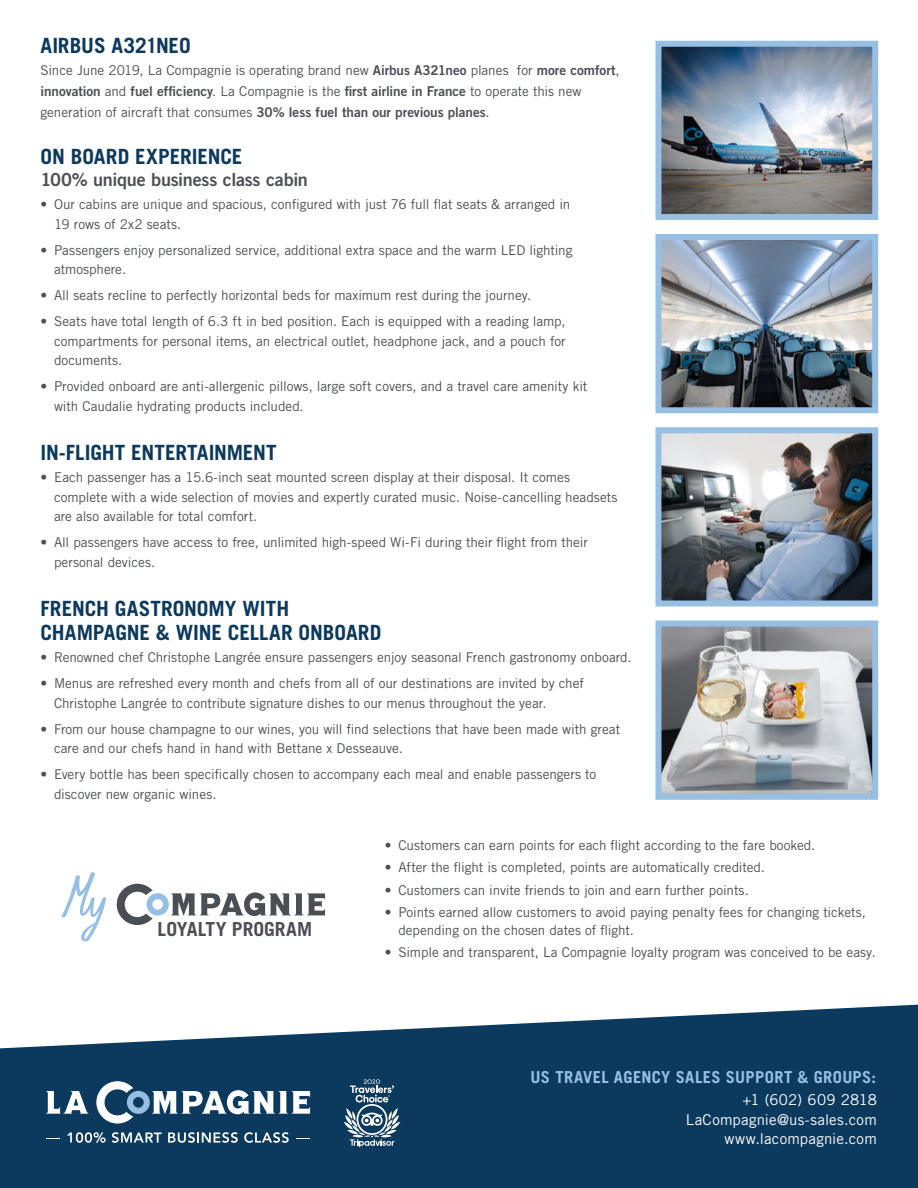
<style>
.page{position:relative;width:918px;height:1188px;background:#fff}
.page>*{position:absolute;margin:0;border:0;box-sizing:border-box;transform-origin:0 0}
.t1{font:700 21px "Trade Gothic";color:#0c395e}
.t2{font:700 19.35px "Trade Gothic";color:#4d4f55}
.t3{font:18px "Trade Gothic Bold Two";letter-spacing:-.02em;color:#4d4f55}
.t4{font:700 16.5px "Trade Gothic";letter-spacing:.02em;color:#97bfe3}
.t5{font:15px "Trade Gothic";letter-spacing:.015em;color:#fff}
.t6{font:13.5px/19.5px "Trade Gothic";letter-spacing:-.005em;color:#4d4f55}
.s1{font-family:"Trade Gothic Bold Two"}
</style>
<div class="page">
<svg style="left:0;top:1005px;width:918px;height:183px;background:#2b5272"></svg>
<svg style="left:67px;top:1132px;width:39px;height:11px"></svg>
<svg style="left:112px;top:1132px;width:50px;height:11px"></svg>
<svg style="left:168px;top:1132px;width:70px;height:11px"></svg>
<svg style="left:244px;top:1132px;width:45px;height:11px"></svg>
<svg style="left:46px;top:1091px;width:43px;height:23px"></svg>
<svg style="left:96px;top:1081px;width:214px;height:43px"></svg>
<svg style="left:46px;top:1138px;width:14px;height:1px"></svg>
<svg style="left:296px;top:1138px;width:14px;height:1px"></svg>
<svg style="left:344px;top:1079px;width:56px;height:68px;background:#51718b"></svg>
<img style="left:662px;top:48px;width:209px;height:165px">
<div style="left:655px;top:41px;width:223px;height:179px;border:6px solid #97bfe3"></div>
<img style="left:662px;top:241px;width:209px;height:165px">
<div style="left:655px;top:234px;width:223px;height:179px;border:6px solid #97bfe3"></div>
<img style="left:662px;top:434px;width:209px;height:166px">
<div style="left:655px;top:427px;width:223px;height:180px;border:6px solid #97bfe3"></div>
<img style="left:662px;top:628px;width:209px;height:165px">
<div style="left:655px;top:621px;width:223px;height:179px;border:6px solid #97bfe3"></div>
<svg style="left:61px;top:872px;width:45px;height:69px"></svg>
<svg style="left:117px;top:884px;width:208px;height:41px"></svg>
<p class="t1" style="left:40px;top:32px;width:152px">AIRBUS A321NEO</p>
<p class="t6" style="left:40px;top:59px;width:581px;line-height:21px">Since June 2019, La Compagnie is operating brand new <span class="s1">Airbus A321neo</span> planes for <span class="s1">more comfort</span>, <span class="s1">innovation</span> and <span class="s1">fuel efficiency</span>. La Compagnie is the <span class="s1">first airline in France</span> to operate this new generation of aircraft that consumes <span class="s1">30% less fuel than our previous planes</span>.</p>
<p class="t1" style="left:40px;top:144px;width:203px">ON BOARD EXPERIENCE</p>
<p class="t3" style="left:40px;top:168px;width:269px">100% unique business class cabin</p>
<p class="t6" style="left:54px;top:194px;width:518px;text-indent:-14px">• Our cabins are unique and spacious, configured with just 76 full flat seats &amp; arranged in<br>19 rows of 2x2 seats.</p>
<p class="t6" style="left:54px;top:240px;width:520px;text-indent:-14px">• Passengers enjoy personalized service, additional extra space and the warm LED lighting atmosphere.</p>
<p class="t6" style="left:40px;top:285px;width:492px">• All seats recline to perfectly horizontal beds for maximum rest during the journey.</p>
<p class="t6" style="left:54px;top:311px;width:513px;text-align:justify;text-indent:-14px">• Seats have total length of 6.3 ft in bed position. Each is equipped with a reading lamp, compartments for personal items, an electrical outlet, headphone jack, and a pouch for documents.</p>
<p class="t6" style="left:54px;top:376px;width:535px;text-indent:-14px">• Provided onboard are anti-allergenic pillows, large soft covers, and a travel care amenity kit with Caudalie hydrating products included.</p>
<p class="t1" style="left:40px;top:439px;width:238px">IN-FLIGHT ENTERTAINMENT</p>
<p class="t6" style="left:54px;top:468px;width:565px;text-indent:-14px">• Each passenger has a 15.6-inch seat mounted screen display at their disposal. It comes complete with a wide selection of movies and expertly curated music. Noise-cancelling headsets are also available for total comfort.</p>
<p class="t6" style="left:54px;top:533px;width:535px;text-indent:-14px">• All passengers have access to free, unlimited high-speed Wi-Fi during their flight from their personal devices.</p>
<p class="t1" style="left:40px;top:595px;width:250px">FRENCH GASTRONOMY WITH</p>
<p class="t1" style="left:40px;top:619px;width:342px">CHAMPAGNE &amp; WINE CELLAR ONBOARD</p>
<p class="t6" style="left:40px;top:648px;width:593px">• Renowned chef Christophe Langrée ensure passengers enjoy seasonal French gastronomy onboard.</p>
<p class="t6" style="left:54px;top:674px;width:531px;text-indent:-14px">• Menus are refreshed every month and chefs from all of our destinations are invited by chef<br>Christophe Langrée to contribute signature dishes to our menus throughout the year.</p>
<p class="t6" style="left:54px;top:719px;width:568px;text-indent:-14px">• From our house champagne to our wines, you will find selections that have been made with great care and our chefs hand in hand with Bettane x Desseauve.</p>
<p class="t6" style="left:54px;top:765px;width:544px;text-indent:-14px">• Every bottle has been specifically chosen to accompany each meal and enable passengers to discover new organic wines.</p>
<p class="t2" style="left:158px;top:917px;width:156px">LOYALTY PROGRAM</p>
<p class="t6" style="left:385px;top:835px;width:432px">• Customers can earn points for each flight according to the fare booked.</p>
<p class="t6" style="left:385px;top:858px;width:382px">• After the flight is completed, points are automatically credited.</p>
<p class="t6" style="left:385px;top:880px;width:365px">• Customers can invite friends to join and earn further points.</p>
<p class="t6" style="left:398px;top:903px;width:469px;line-height:18px;text-indent:-14px">• Points earned allow customers to avoid paying penalty fees for changing tickets, depending on the chosen dates of flight.</p>
<p class="t6" style="left:385px;top:943px;width:492px">• Simple and transparent, La Compagnie loyalty program was conceived to be easy.</p>
<p class="t4" style="left:530px;top:1067px;width:347px">US TRAVEL AGENCY SALES SUPPORT &amp; GROUPS:</p>
<p class="t5" style="left:743px;top:1091px;width:136px">+1 (602) 609 2818</p>
<p class="t5" style="left:686px;top:1110px;width:192px">LaCompagnie@us-sales.com</p>
<p class="t5" style="left:724px;top:1130px;width:154px">www.lacompagnie.com</p>
</div>
